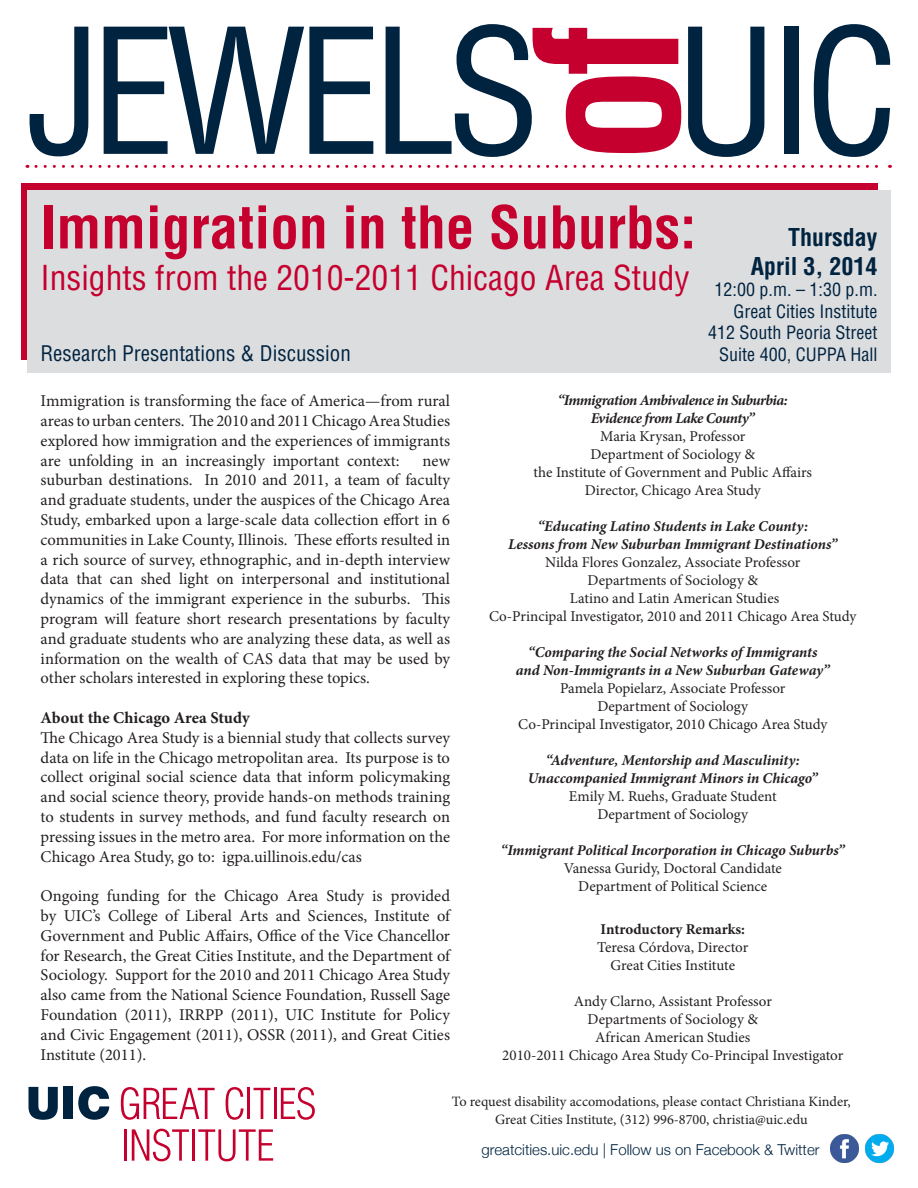
<style>
.page{position:relative;width:918px;height:1188px;background:#fff}
.page>*{position:absolute;margin:0;border:0;box-sizing:border-box;transform-origin:0 0}
.t1{font:700 condensed 194.4px "Helvetica";color:#c5002e}
.t2{font:condensed 169.65px "Helvetica";letter-spacing:-.06em;color:#002340}
.t3{font:700 condensed 57.45px "Helvetica";color:#c5002e}
.t4{font:condensed 33.6px "Helvetica";color:#c5002e}
.t5{font:700 condensed 24px "Helvetica";color:#002340}
.t6{font:condensed 21px "Helvetica";color:#002340}
.t7{font:condensed 18px "Helvetica";color:#002340}
.t8{font:16.5px/19.8px "Minion Pro";color:#231f20;text-align:justify}
.t9{font:700 16.5px "Minion Pro";color:#231f20}
.t10{font:15px "Minion Pro";color:#231f20}
.t11{font:italic 700 15px "Minion Pro";letter-spacing:-.005em;color:#231f20}
.t12{font:italic 700 15px "Minion Pro";letter-spacing:-.035em;color:#231f20}
.t13{font:300 15px "Helvetica Neue";color:#002340}
.t14{font:700 15px "Minion Pro";letter-spacing:-.005em;color:#231f20}
.t15{font:14.25px "Minion Pro";color:#231f20}
</style>
<div class="page">
<div style="left:21px;top:183px;width:857px;height:177px;background:#c5002e"></div>
<div style="left:28px;top:190px;width:863px;height:182px;background:#dcdddf"></div>
<svg style="left:36px;top:165px;width:855px;height:3px"></svg>
<svg style="left:28px;top:1087px;width:30px;height:33px"></svg>
<div style="left:63px;top:1087px;width:10px;height:32px;background:#002340"></div>
<svg style="left:78px;top:1086px;width:31px;height:34px"></svg>
<svg style="left:121px;top:1087px;width:94px;height:33px"></svg>
<svg style="left:226px;top:1087px;width:18px;height:33px"></svg>
<hr style="left:248px;top:1088px;width:2px;height:31px;background:#c5002e">
<svg style="left:254px;top:1088px;width:16px;height:31px"></svg>
<hr style="left:274px;top:1088px;width:2px;height:31px;background:#c5002e">
<svg style="left:281px;top:1087px;width:34px;height:33px"></svg>
<hr style="left:124px;top:1129px;width:3px;height:32px;background:#c5002e">
<svg style="left:132px;top:1129px;width:57px;height:32px"></svg>
<hr style="left:192px;top:1129px;width:3px;height:32px;background:#c5002e">
<svg style="left:198px;top:1129px;width:75px;height:32px"></svg>
<img style="left:831px;top:1135px;width:27px;height:27px">
<img style="left:865px;top:1135px;width:28px;height:27px">
<p class="t2" style="left:26px;top:-14px;width:516px">JEWELS</p>
<p class="t2" style="left:674px;top:-14px;width:226px">UIC</p>
<p class="t1" style="left:486px;top:163px;width:141px;rotate:-90deg">of</p>
<p class="t3" style="left:40px;top:192px;width:657px">Immigration in the Suburbs:</p>
<p class="t4" style="left:40px;top:257px;width:651px">Insights from the 2010-2011 Chicago Area Study</p>
<p class="t5" style="left:788px;top:222px;width:91px">Thursday</p>
<p class="t5" style="left:751px;top:251px;width:128px">April 3, 2014</p>
<p class="t7" style="left:715px;top:278px;width:165px">12:00 p.m. – 1:30 p.m.</p>
<p class="t7" style="left:734px;top:300px;width:145px">Great Cities Institute</p>
<p class="t7" style="left:708px;top:321px;width:171px">412 South Peoria Street</p>
<p class="t6" style="left:40px;top:340px;width:312px">Research Presentations &amp; Discussion</p>
<p class="t7" style="left:719px;top:343px;width:160px">Suite 400, CUPPA Hall</p>
<p class="t8" style="left:41px;top:391px;width:411px">Immigration is transforming the face of America—from rural areas to urban centers. The 2010 and 2011 Chicago Area Studies explored how immigration and the experiences of immigrants are unfolding in an increasingly important context:</p>
<p class="t12" style="left:558px;top:389px;width:231px">“Immigration Ambivalence in Suburbia:</p>
<p class="t12" style="left:591px;top:407px;width:166px">Evidence from Lake County”</p>
<p class="t10" style="left:600px;top:426px;width:147px">Maria Krysan, Professor</p>
<p class="t10" style="left:590px;top:444px;width:166px">Department of Sociology &amp;</p>
<p class="t10" style="left:534px;top:462px;width:280px">the Institute of Government and Public Affairs</p>
<p class="t10" style="left:585px;top:480px;width:177px">Director, Chicago Area Study</p>
<p class="t11" style="left:538px;top:515px;width:272px">“Educating Latino Students in Lake County:</p>
<p class="t11" style="left:508px;top:533px;width:331px">Lessons from New Suburban Immigrant Destinations”</p>
<p class="t10" style="left:545px;top:552px;width:257px">Nilda Flores Gonzalez, Associate Professor</p>
<p class="t10" style="left:588px;top:570px;width:172px">Departments of Sociology &amp;</p>
<p class="t10" style="left:570px;top:588px;width:211px">Latino and Latin American Studies</p>
<p class="t10" style="left:489px;top:606px;width:369px">Co-Principal Investigator, 2010 and 2011 Chicago Area Study</p>
<p class="t11" style="left:528px;top:641px;width:291px">“Comparing the Social Networks of Immigrants</p>
<p class="t11" style="left:516px;top:659px;width:315px">and Non-Immigrants in a New Suburban Gateway”</p>
<p class="t10" style="left:560px;top:678px;width:227px">Pamela Popielarz, Associate Professor</p>
<p class="t10" style="left:597px;top:696px;width:152px">Department of Sociology</p>
<p class="t10" style="left:518px;top:714px;width:311px">Co-Principal Investigator, 2010 Chicago Area Study</p>
<p class="t11" style="left:546px;top:749px;width:256px">“Adventure, Mentorship and Masculinity:</p>
<p class="t11" style="left:528px;top:767px;width:292px">Unaccompanied Immigrant Minors in Chicago”</p>
<p class="t10" style="left:569px;top:786px;width:209px">Emily M. Ruehs, Graduate Student</p>
<p class="t10" style="left:597px;top:804px;width:152px">Department of Sociology</p>
<p class="t11" style="left:501px;top:839px;width:345px">“Immigrant Political Incorporation in Chicago Suburbs”</p>
<p class="t10" style="left:564px;top:858px;width:220px">Vanessa Guridy, Doctoral Candidate</p>
<p class="t10" style="left:578px;top:876px;width:191px">Department of Political Science</p>
<p class="t14" style="left:601px;top:918px;width:146px">Introductory Remarks:</p>
<p class="t10" style="left:597px;top:937px;width:153px">Teresa Córdova, Director</p>
<p class="t10" style="left:611px;top:955px;width:126px">Great Cities Institute</p>
<p class="t10" style="left:574px;top:991px;width:200px">Andy Clarno, Assistant Professor</p>
<p class="t10" style="left:588px;top:1009px;width:172px">Departments of Sociology &amp;</p>
<p class="t10" style="left:595px;top:1027px;width:157px">African American Studies</p>
<p class="t10" style="left:502px;top:1045px;width:342px">2010-2011 Chicago Area Study Co-Principal Investigator</p>
<p class="t8" style="left:41px;top:450px;width:411px;text-indent:382px">new suburban destinations. In 2010 and 2011, a team of faculty and graduate students, under the auspices of the Chicago Area Study, embarked upon a large-scale data collection effort in 6 communities in Lake County, Illinois. These efforts resulted in a rich source of survey, ethnographic, and in-depth interview data that can shed light on interpersonal and institutional dynamics of the immigrant experience in the suburbs. This program will feature short research presentations by faculty and graduate students who are analyzing these data, as well as information on the wealth of CAS data that may be used by other scholars interested in exploring these topics.</p>
<p class="t9" style="left:41px;top:706px;width:211px">About the Chicago Area Study</p>
<p class="t8" style="left:41px;top:728px;width:411px">The Chicago Area Study is a biennial study that collects survey data on life in the Chicago metropolitan area. Its purpose is to collect original social science data that inform policymaking and social science theory, provide hands-on methods training to students in survey methods, and fund faculty research on pressing issues in the metro area. For more information on the Chicago Area Study, go to: igpa.uillinois.edu/cas</p>
<p class="t8" style="left:41px;top:886px;width:411px">Ongoing funding for the Chicago Area Study is provided by UIC’s College of Liberal Arts and Sciences, Institute of Government and Public Affairs, Office of the Vice Chancellor for Research, the Great Cities Institute, and the Department of Sociology. Support for the 2010 and 2011 Chicago Area Study also came from the National Science Foundation, Russell Sage Foundation (2011), IRRPP (2011), UIC Institute for Policy and Civic Engagement (2011), OSSR (2011), and Great Cities Institute (2011).</p>
<p class="t15" style="left:452px;top:1092px;width:400px">To request disability accomodations, please contact Christiana Kinder,</p>
<p class="t15" style="left:495px;top:1109px;width:314px">Great Cities Institute, (312) 996-8700, christia@uic.edu</p>
<p class="t13" style="left:482px;top:1138px;width:339px">greatcities.uic.edu | Follow us on Facebook &amp; Twitter</p>
</div>
